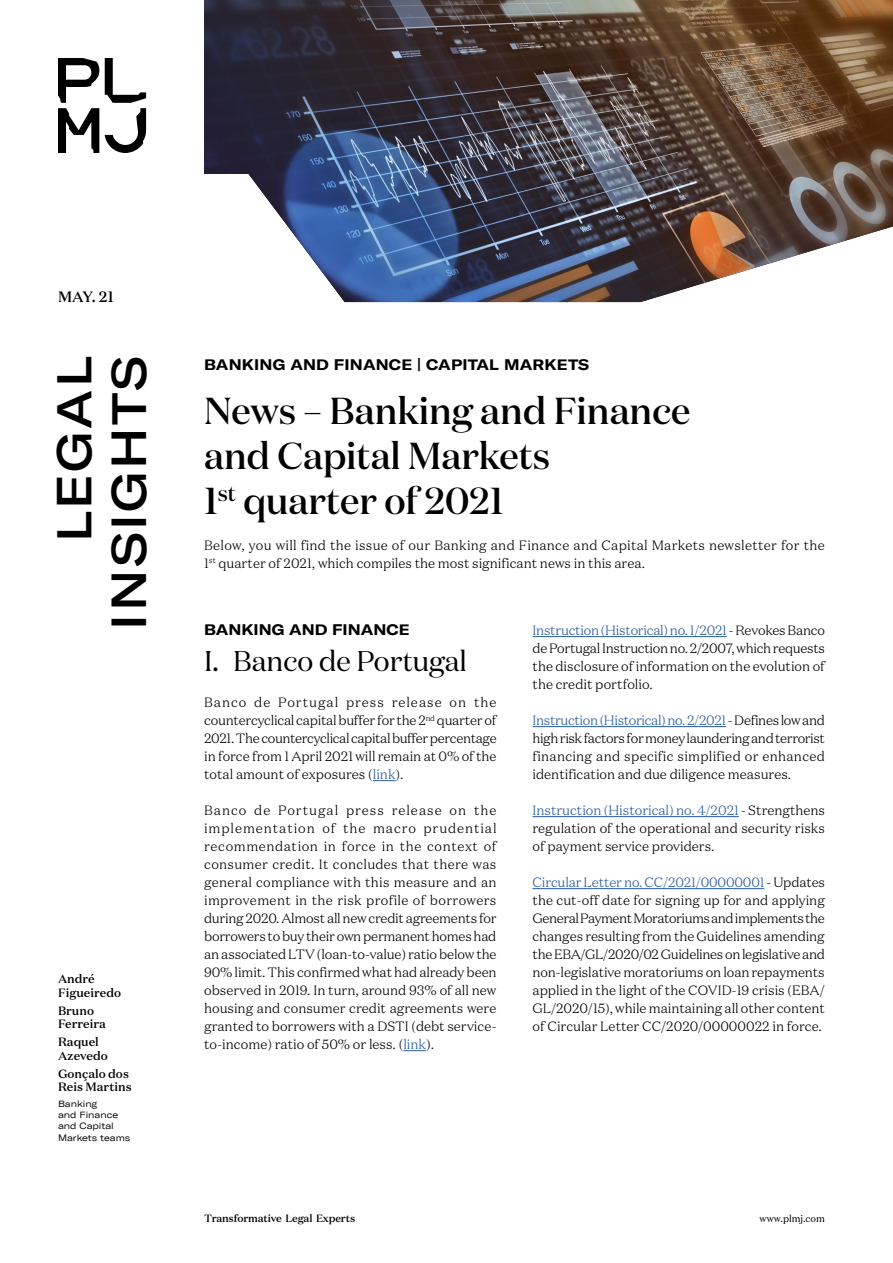
<style>
.page{position:relative;width:893px;height:1263px;background:#fff}
.page>*{position:absolute;margin:0;border:0;box-sizing:border-box;transform-origin:0 0}
.t1{font:500 expanded 48px/54.8px "GT America";letter-spacing:.05em;color:#000;text-align:right}
.t2{font:500 37.5px/45px "Domaine Display";color:#000}
.t3{font:28.5px "Domaine Display";color:#000}
.t4{font:700 expanded 15px "GT America";letter-spacing:.01em;color:#000}
.t5{font:500 15px "Domaine Text";color:#000}
.t6{font:300 13.5px/18px "Domaine Text";color:#000;text-align:justify}
.t7{font:300 13.5px/18px "Domaine Text";letter-spacing:.02em;color:#000}
.t8{font:500 12px/13.5px "Domaine Text";color:#000}
.t9{font:500 10.5px "Domaine Text";letter-spacing:-.02em;color:#000}
.t10{font:9.75px "Domaine Text";color:#000}
.t11{font:expanded 9px/11.2px "GT America";color:#000}
.s1{color:#275b9b}
</style>
<div class="page">
<svg style="left:58px;top:58px;width:88px;height:95px"></svg>
<img style="left:204px;top:0;width:689px;height:302px">
<svg style="left:373px;top:780px;width:23px;height:1px"></svg>
<svg style="left:403px;top:1050px;width:23px;height:1px"></svg>
<hr style="left:532px;top:636px;width:195px;height:1px;background:#275b9b">
<hr style="left:532px;top:726px;width:194px;height:1px;background:#275b9b">
<hr style="left:532px;top:816px;width:207px;height:1px;background:#275b9b">
<hr style="left:532px;top:888px;width:232px;height:1px;background:#275b9b">
<p class="t5" style="left:58px;top:287px;width:57px">MAY. 21</p>
<h1 class="t1" style="left:47px;top:629px;width:275px;rotate:-90deg">LEGAL<br>INSIGHTS</h1>
<p class="t4" style="left:204px;top:355px;width:387px">BANKING AND FINANCE | CAPITAL MARKETS</p>
<h2 class="t2" style="left:204px;top:388px;width:488px">News – Banking and Finance and Capital Markets<br>1<sup>st</sup> quarter of 2021</h2>
<p class="t7" style="left:204px;top:536px;width:622px">Below, you will find the issue of our Banking and Finance and Capital Markets newsletter for the<br>1<sup>st</sup> quarter of 2021, which compiles the most significant news in this area.</p>
<p class="t4" style="left:204px;top:620px;width:207px">BANKING AND FINANCE</p>
<h3 class="t3" style="left:204px;top:643px;width:264px">I. Banco de Portugal</h3>
<p class="t6" style="left:204px;top:693px;width:294px">Banco de Portugal press release on the countercyclical capital buffer for the 2<sup>nd</sup> quarter of 2021. The countercyclical capital buffer percentage in force from 1 April 2021 will remain at 0% of the total amount of exposures (<span class="s1">link</span>).</p>
<p class="t6" style="left:204px;top:801px;width:294px">Banco de Portugal press release on the implementation of the macro prudential recommendation in force in the context of consumer credit. It concludes that there was general compliance with this measure and an improvement in the risk profile of borrowers during 2020. Almost all new credit agreements for borrowers to buy their own permanent homes had an associated LTV (loan-to-value) ratio below the 90% limit. This confirmed what had already been observed in 2019. In turn, around 93% of all new housing and consumer credit agreements were granted to borrowers with a DSTI (debt service&shy;to-income) ratio of 50% or less. (<span class="s1">link</span>).</p>
<p class="t6" style="left:532px;top:621px;width:294px"><span class="s1">Instruction (Historical) no. 1/2021</span> - Revokes Banco de Portugal Instruction no. 2/2007, which requests the disclosure of information on the evolution of the credit portfolio.</p>
<p class="t6" style="left:532px;top:711px;width:294px"><span class="s1">Instruction (Historical) no. 2/2021</span> - Defines low and high risk factors for money laundering and terrorist financing and specific simplified or enhanced identification and due diligence measures.</p>
<p class="t6" style="left:532px;top:801px;width:294px"><span class="s1">Instruction (Historical) no. 4/2021</span> - Strengthens regulation of the operational and security risks of payment service providers.</p>
<p class="t6" style="left:532px;top:873px;width:294px"><span class="s1">Circular Letter no. CC/2021/00000001</span> - Updates the cut-off date for signing up for and applying General Payment Moratoriums and implements the changes resulting from the Guidelines amending the EBA/GL/2020/02 Guidelines on legislative and non-legislative moratoriums on loan repayments applied in the light of the COVID-19 crisis (EBA/ GL/2020/15), while maintaining all other content of Circular Letter CC/2020/00000022 in force.</p>
<p class="t8" style="left:58px;top:972px;width:65px">André<br>Figueiredo</p>
<p class="t8" style="left:58px;top:1003px;width:49px">Bruno<br>Ferreira</p>
<p class="t8" style="left:58px;top:1035px;width:51px">Raquel<br>Azevedo</p>
<p class="t8" style="left:58px;top:1066px;width:75px">Gonçalo dos<br>Reis Martins</p>
<p class="t11" style="left:58px;top:1098px;width:74px">Banking<br>and Finance and Capital<br>Markets teams</p>
<p class="t9" style="left:204px;top:1211px;width:153px">Transformative Legal Experts</p>
<p class="t10" style="left:760px;top:1212px;width:67px">www.plmj.com</p>
</div>
